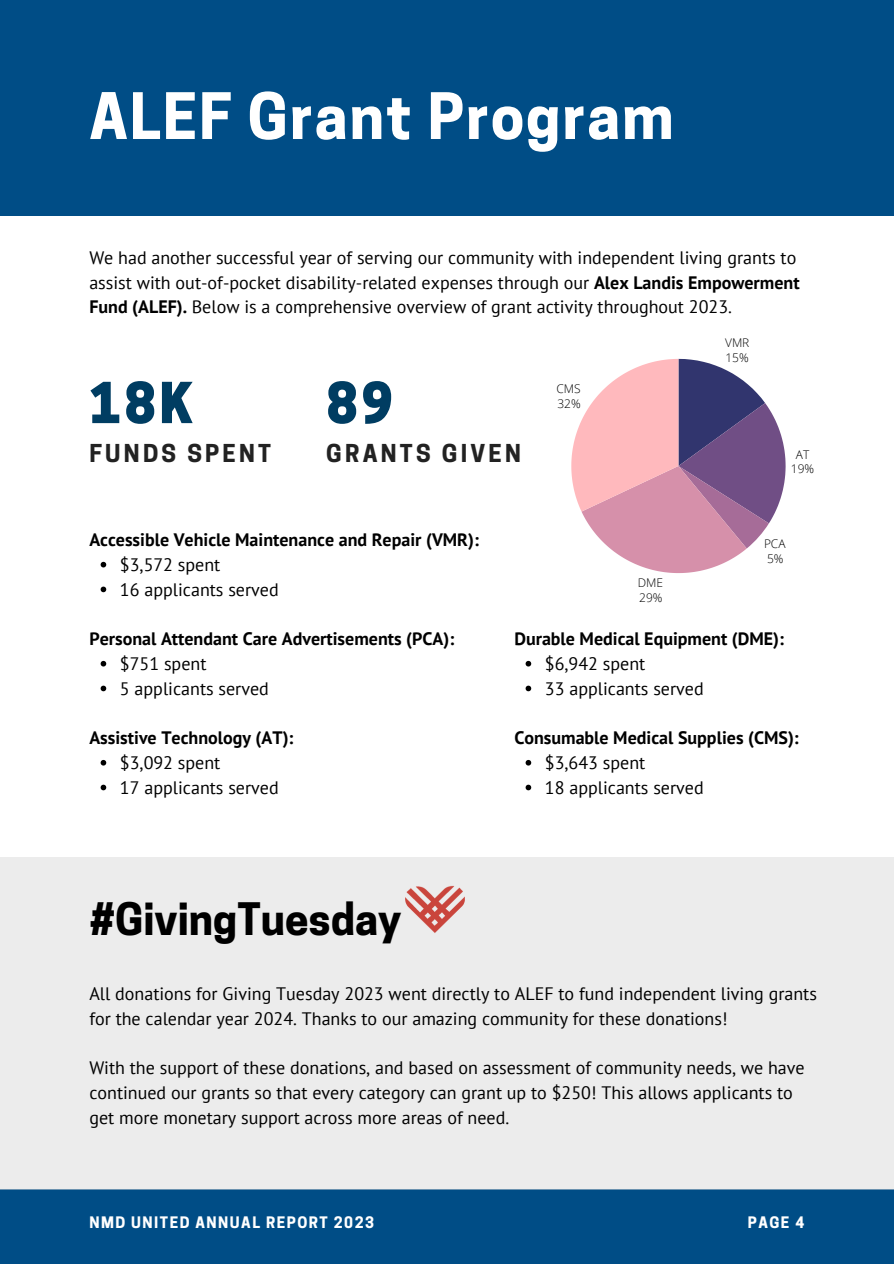
<style>
.page{position:relative;width:894px;height:1264px;background:#fff}
.page>*{position:absolute;margin:0;border:0;box-sizing:border-box;transform-origin:0 0}
.t1{font:700 60px "Cooper Hewitt";letter-spacing:.03em;color:#fff}
.t2{font:800 52.95px "Cooper Hewitt";color:#003d62}
.t3{font:700 42px "Cooper Hewitt";color:#000}
.t4{font:700 23.1px "Cooper Hewitt";letter-spacing:.14em;color:#222}
.t5{font:18px/24.8px "PT Sans";color:#000}
.t6{font:700 18px "PT Sans";color:#000}
.t7{font:700 14.85px "Cooper Hewitt";letter-spacing:.1em;color:#fff}
.t8{font:300 12px/14.5px "Open Sans";color:#000}
.s1{font-weight:700}
</style>
<div class="page">
<div style="left:0;top:0;width:893px;height:215px;background:#004d86"></div>
<div style="left:0;top:1189px;width:893px;height:74px;background:#004d86"></div>
<svg style="left:571px;top:359px;width:214px;height:214px"></svg>
<div style="left:0;top:857px;width:893px;height:332px;background:#ececec"></div>
<svg style="left:101px;top:562px;width:5px;height:5px"></svg>
<svg style="left:101px;top:586px;width:5px;height:6px"></svg>
<svg style="left:101px;top:661px;width:5px;height:5px"></svg>
<svg style="left:101px;top:685px;width:5px;height:6px"></svg>
<svg style="left:101px;top:760px;width:5px;height:5px"></svg>
<svg style="left:101px;top:784px;width:5px;height:6px"></svg>
<svg style="left:525px;top:661px;width:6px;height:5px"></svg>
<svg style="left:525px;top:685px;width:6px;height:6px"></svg>
<svg style="left:525px;top:760px;width:6px;height:5px"></svg>
<svg style="left:525px;top:784px;width:6px;height:6px"></svg>
<img style="left:406px;top:885px;width:58px;height:48px">
<h1 class="t1" style="left:89px;top:94px;width:585px">ALEF Grant Program</h1>
<p class="t5" style="left:89px;top:245px;width:711px">We had another successful year of serving our community with independent living grants to assist with out-of-pocket disability-related expenses through our <span class="s1">Alex Landis Empowerment<br>Fund (ALEF).</span> Below is a comprehensive overview of grant activity throughout 2023.</p>
<p class="t2" style="left:89px;top:383px;width:106px">18K</p>
<h5 class="t4" style="left:89px;top:445px;width:183px">FUNDS SPENT</h5>
<h5 class="t2" style="left:326px;top:383px;width:68px">89</h5>
<p class="t4" style="left:326px;top:445px;width:196px">GRANTS GIVEN</p>
<p class="t8" style="left:556px;top:381px;width:26px">CMS<br>32%</p>
<p class="t8" style="left:725px;top:335px;width:26px">VMR<br>15%</p>
<p class="t8" style="left:790px;top:447px;width:25px;text-align:center">AT<br>19%</p>
<h4 class="t6" style="left:89px;top:527px;width:391px">Accessible Vehicle Maintenance and Repair (VMR):</h4>
<p class="t5" style="left:120px;top:552px;width:102px">$3,572 spent</p>
<h4 class="t5" style="left:120px;top:576px;width:160px">16 applicants served</h4>
<h5 class="t6" style="left:89px;top:626px;width:366px">Personal Attendant Care Advertisements (PCA):</h5>
<p class="t5" style="left:120px;top:651px;width:88px">$751 spent</p>
<p class="t5" style="left:120px;top:675px;width:150px">5 applicants served</p>
<h5 class="t6" style="left:89px;top:725px;width:205px">Assistive Technology (AT):</h5>
<p class="t5" style="left:120px;top:750px;width:102px">$3,092 spent</p>
<p class="t5" style="left:120px;top:774px;width:160px">17 applicants served</p>
<p class="t8" style="left:637px;top:575px;width:27px">DME<br>29%</p>
<p class="t8" style="left:763px;top:536px;width:23px">PCA<br>5%</p>
<p class="t6" style="left:514px;top:626px;width:271px">Durable Medical Equipment (DME):</p>
<p class="t5" style="left:545px;top:651px;width:102px">$6,942 spent</p>
<h5 class="t5" style="left:545px;top:675px;width:160px">33 applicants served</h5>
<p class="t6" style="left:514px;top:725px;width:286px">Consumable Medical Supplies (CMS):</p>
<p class="t5" style="left:545px;top:750px;width:102px">$3,643 spent</p>
<p class="t5" style="left:545px;top:774px;width:160px">18 applicants served</p>
<h3 class="t3" style="left:90px;top:903px;width:313px">#GivingTuesday</h3>
<h6 class="t5" style="left:89px;top:980px;width:729px">All donations for Giving Tuesday 2023 went directly to ALEF to fund independent living grants for the calendar year 2024. Thanks to our amazing community for these donations!</h6>
<p class="t5" style="left:89px;top:1054px;width:716px">With the support of these donations, and based on assessment of community needs, we have continued our grants so that every category can grant up to $250! This allows applicants to get more monetary support across more areas of need.</p>
<h6 class="t7" style="left:89px;top:1217px;width:286px">NMD UNITED ANNUAL REPORT 2023</h6>
<h2 class="t7" style="left:747px;top:1217px;width:58px">PAGE 4</h2>
</div>
